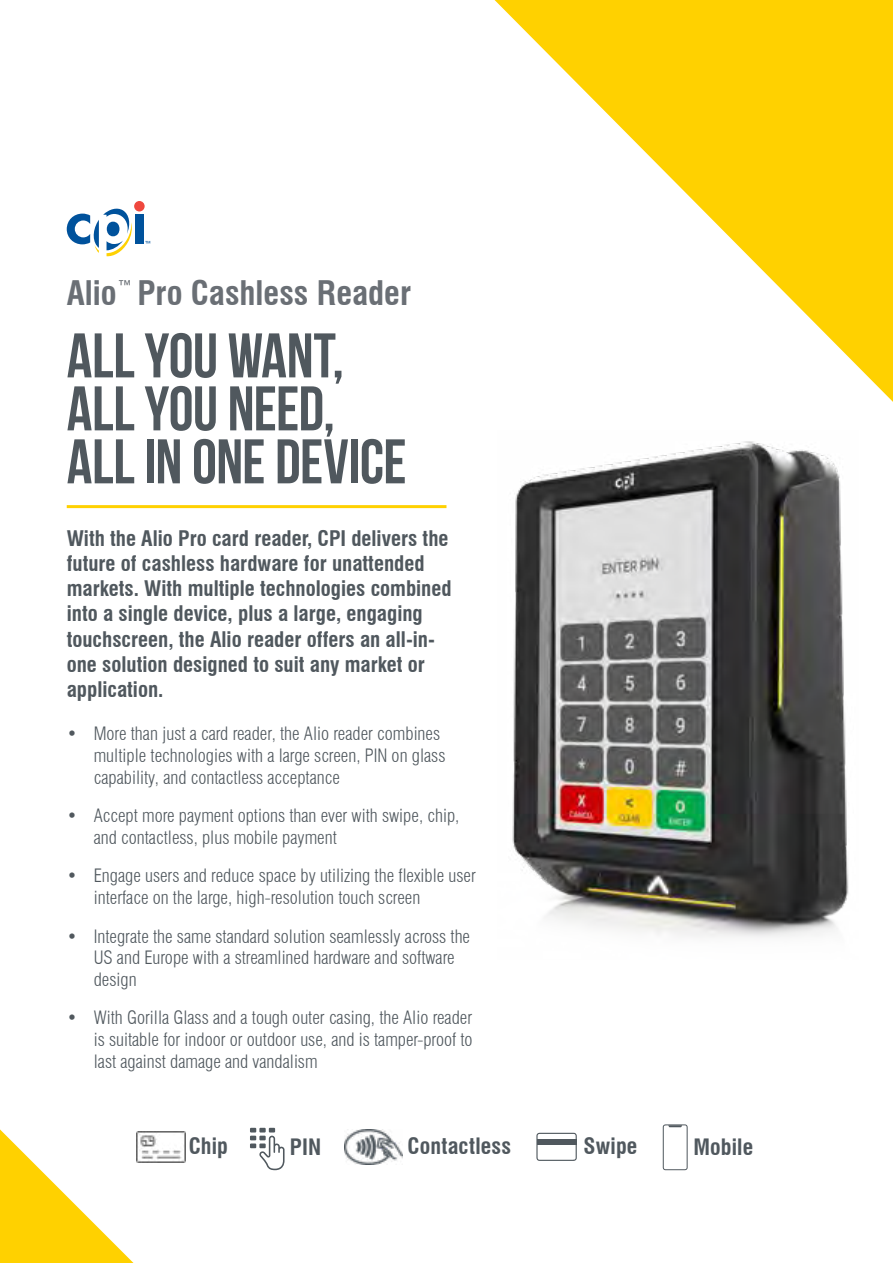
<style>
.page{position:relative;width:893px;height:1263px;background:#fff}
.page>*{position:absolute;margin:0;border:0;box-sizing:border-box;transform-origin:0 0}
.t1{font:700 62.85px/52.9px "Bebas Neue";letter-spacing:-.01em;color:#50585e}
.t2{font:700 condensed 33.15px "Swiss 721 BT";color:#6a6f75}
.t3{font:700 condensed 22.05px "Swiss 721 BT";letter-spacing:.01em;color:#50585e}
.t4{font:700 condensed 21px/25.2px "Swiss 721 BT";color:#50585e}
.t5{font:300 condensed 18px/21.6px "Swiss 721 BT";color:#50585e}
</style>
<div class="page">
<svg style="left:495px;top:0;width:398px;height:402px"></svg>
<hr style="left:67px;top:505px;width:379px;height:3px;background:#ffd100">
<div style="left:134px;top:201px;width:11px;height:10px;background:#ef483e;border-radius:50%"></div>
<div style="left:135px;top:214px;width:8px;height:29px;background:#00529c"></div>
<svg style="left:145px;top:241px;width:5px;height:3px"></svg>
<svg style="left:67px;top:208px;width:65px;height:49px"></svg>
<svg style="left:0;top:1129px;width:133px;height:134px"></svg>
<img style="left:512px;top:441px;width:337px;height:497px">
<svg style="left:663px;top:1124px;width:25px;height:46px"></svg>
<svg style="left:536px;top:1133px;width:41px;height:28px"></svg>
<div style="left:537px;top:1139px;width:39px;height:6px;background:#50585e"></div>
<img style="left:345px;top:1129px;width:57px;height:35px">
<img style="left:137px;top:1131px;width:48px;height:31px">
<svg style="left:250px;top:1128px;width:35px;height:42px"></svg>
<h2 class="t2" style="left:67px;top:274px;width:346px">Alio<sup>™</sup> Pro Cashless Reader</h2>
<h1 class="t1" style="left:67px;top:328px;width:341px">ALL YOU WANT,<br>ALL YOU NEED,<br>ALL IN ONE DEVICE</h1>
<p class="t4" style="left:67px;top:526px;width:386px">With the Alio Pro card reader, CPI delivers the future of cashless hardware for unattended markets. With multiple technologies combined into a single device, plus a large, engaging touchscreen, the Alio reader offers an all-in&shy;one solution designed to suit any market or application.</p>
<p class="t5" style="left:94px;top:723px;width:353px;text-indent:-27px">• More than just a card reader, the Alio reader combines multiple technologies with a large screen, PIN on glass capability, and contactless acceptance</p>
<p class="t5" style="left:94px;top:805px;width:367px;text-indent:-27px">• Accept more payment options than ever with swipe, chip, and contactless, plus mobile payment</p>
<p class="t5" style="left:94px;top:865px;width:384px;text-indent:-27px">• Engage users and reduce space by utilizing the flexible user interface on the large, high-resolution touch screen</p>
<p class="t5" style="left:94px;top:925px;width:378px;text-indent:-27px">• Integrate the same standard solution seamlessly across the<br>US and Europe with a streamlined hardware and software design</p>
<p class="t5" style="left:94px;top:1007px;width:380px;text-align:justify;text-indent:-27px">• With Gorilla Glass and a tough outer casing, the Alio reader is suitable for indoor or outdoor use, and is tamper-proof to last against damage and vandalism</p>
<p class="t3" style="left:189px;top:1133px;width:41px">Chip</p>
<p class="t3" style="left:290px;top:1133px;width:33px">PIN</p>
<p class="t3" style="left:407px;top:1133px;width:105px">Contactless</p>
<p class="t3" style="left:583px;top:1133px;width:56px">Swipe</p>
<p class="t3" style="left:693px;top:1133px;width:61px">Mobile</p>
</div>
